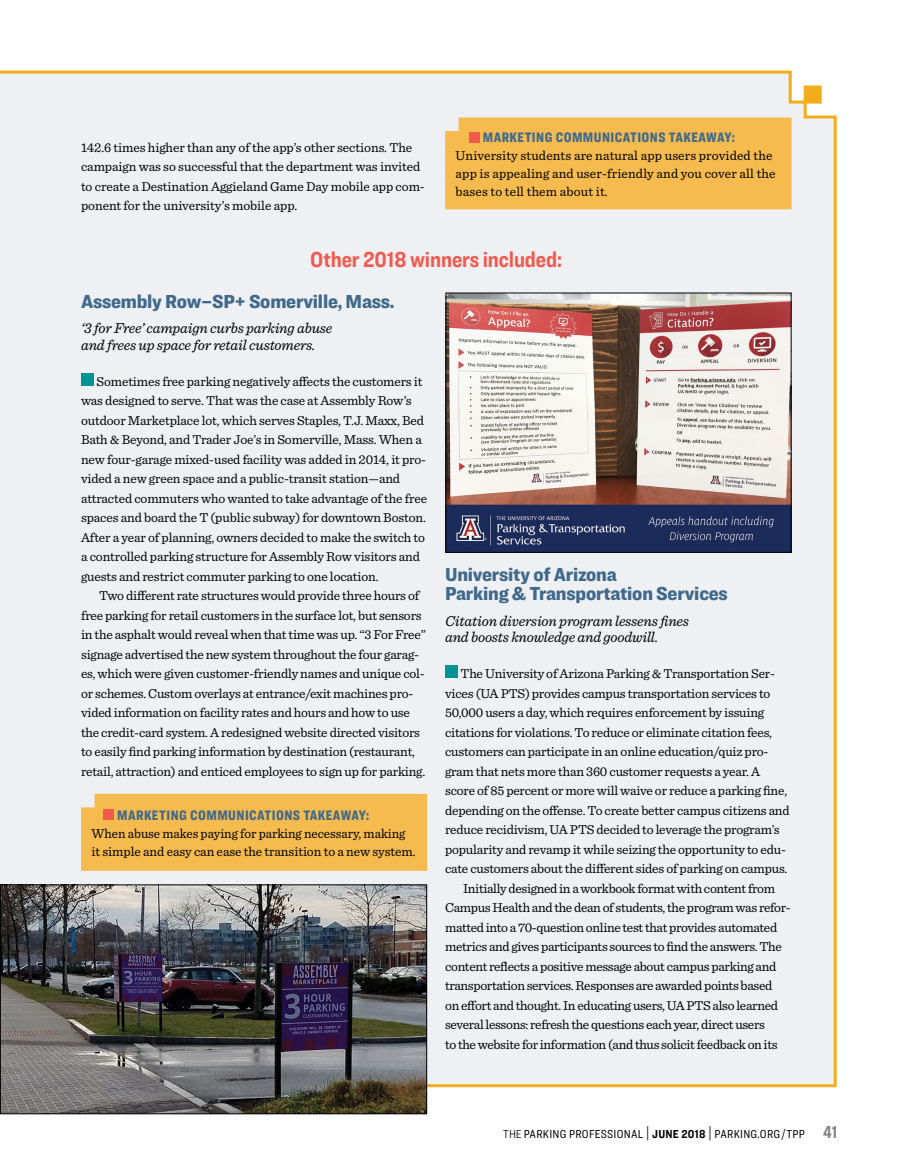
<style>
.page{position:relative;width:905px;height:1175px;background:#fff}
.page>*{position:absolute;margin:0;border:0;box-sizing:border-box;transform-origin:0 0}
.Feature_Deck{font:700 22.5px "Ringside Condensed";letter-spacing:-.005em;color:#f15b4f}
.Subhead{font:900 19.5px/19.5px "Ringside Condensed";letter-spacing:-.01em;color:#40698c;scale:1.1 1}
.Temp_Subsub{font:italic 15px/16.5px "Sentinel";letter-spacing:-.01em;color:#000}
.Text_Sentinel_NI{font:900 14.25px "Ringside Compressed";letter-spacing:.03em;color:#40698c;scale:1.05 1}
.Text_Sentinel_NI-2{font:13.5px/19.5px "Sentinel";letter-spacing:-.015em;color:#000}
.Text_Sentinel{font:13.5px/19.5px "Sentinel";letter-spacing:-.02em;color:#000}
.Text_Sentinel_NI-3{font:13.5px/18px "Sentinel";letter-spacing:.01em;color:#000}
.t1{font:12px "Ringside Condensed";letter-spacing:.02em;color:#000}
.s1{font-weight:300}
.s2{font-size:15.6px}
.s3{font-weight:700}
.s4{font-family:"Ringside Compressed";font-weight:700;font-size:18px;color:#808285}
</style>
<div class="page">
<div style="left:0;top:70px;width:837px;height:1018px;background:#eff0f3"></div>
<div style="left:806px;top:88px;width:14px;height:14px;background:#f3ad1c"></div>
<div style="left:81px;top:373px;width:13px;height:13px;background:#009394"></div>
<div style="left:445px;top:665px;width:12px;height:13px;background:#009394"></div>
<img style="left:2px;top:886px;width:423px;height:226px">
<div style="left:0;top:884px;width:427px;height:230px;border:1px solid #000"></div>
<img style="left:447px;top:294px;width:342px;height:257px">
<div style="left:445px;top:292px;width:346px;height:261px;border:1px solid #000"></div>
<div style="left:81px;top:794px;width:346px;height:76px;background:#f6bb4e"></div>
<div style="left:104px;top:810px;width:10px;height:10px;background:#f15b4f"></div>
<div style="left:445px;top:117px;width:346px;height:92px;background:#f6bb4e"></div>
<div style="left:469px;top:132px;width:10px;height:10px;background:#f15b4f"></div>
<p class="Text_Sentinel_NI" style="left:483px;top:127px;width:241px">MARKETING COMMUNICATIONS TAKEAWAY:</p>
<p class="Text_Sentinel_NI-3" style="left:455px;top:146px;width:321px">University students are natural app users provided the app is appealing and user-friendly and you cover all the bases to tell them about it.</p>
<p class="Text_Sentinel" style="left:81px;top:136px;width:345px">142.6 times higher than any of the app’s other sections. The campaign was so successful that the department was invited to create a Destination Aggieland Game Day mobile app com&shy;ponent for the university’s mobile app.</p>
<p class="Feature_Deck" style="left:310px;top:243px;width:253px">Other 2018 winners included:</p>
<p class="Subhead" style="left:81px;top:291px;width:286px">Assembly Row–SP+ Somerville, Mass.</p>
<p class="Temp_Subsub" style="left:81px;top:319px;width:253px">‘3 for Free’ campaign curbs parking abuse and frees up space for retail customers.</p>
<p class="Text_Sentinel_NI-2" style="left:81px;top:370px;width:347px;text-indent:15px">Sometimes free parking negatively affects the customers it was designed to serve. That was the case at Assembly Row’s outdoor Marketplace lot, which serves Staples, T.J. Maxx, Bed Bath &amp; Beyond, and Trader Joe’s in Somerville, Mass. When a new four-garage mixed-used facility was added in 2014, it pro&shy;vided a new green space and a public-transit station—and attracted commuters who wanted to take advantage of the free spaces and board the T (public subway) for downtown Boston.<br>After a year of planning, owners decided to make the switch to a controlled parking structure for Assembly Row visitors and guests and restrict commuter parking to one location.</p>
<p class="Text_Sentinel" style="left:81px;top:585px;width:346px;text-indent:18px">Two different rate structures would provide three hours of free parking for retail customers in the surface lot, but sensors in the asphalt would reveal when that time was up. “3 For Free” signage advertised the new system throughout the four garag&shy;es, which were given customer-friendly names and unique col&shy;or schemes. Custom overlays at entrance/exit machines pro&shy;vided information on facility rates and hours and how to use the credit-card system. A redesigned website directed visitors to easily find parking information by destination (restaurant, retail, attraction) and enticed employees to sign up for parking.</p>
<p class="Subhead" style="left:445px;top:564px;width:258px">University of Arizona<br>Parking &amp; Transportation Services</p>
<p class="Temp_Subsub" style="left:445px;top:611px;width:245px">Citation diversion program lessens fines and boosts knowledge and goodwill.</p>
<p class="Text_Sentinel_NI-2" style="left:445px;top:663px;width:346px;text-indent:15px">The University of Arizona Parking &amp; Transportation Ser&shy;vices (UA PTS) provides campus transportation services to 50,000 users a day, which requires enforcement by issuing citations for violations. To reduce or eliminate citation fees, customers can participate in an online education/quiz pro&shy;gram that nets more than 360 customer requests a year. A score of 85 percent or more will waive or reduce a parking fine, depending on the offense. To create better campus citizens and reduce recidivism, UA PTS decided to leverage the program’s popularity and revamp it while seizing the opportunity to edu&shy;cate customers about the different sides of parking on campus.</p>
<p class="Text_Sentinel" style="left:445px;top:877px;width:347px;text-indent:18px">Initially designed in a workbook format with content from Campus Health and the dean of students, the program was refor&shy;matted into a 70-question online test that provides automated metrics and gives participants sources to find the answers. The content reflects a positive message about campus parking and transportation services. Responses are awarded points based<br>on effort and thought. In educating users, UA PTS also learned several lessons: refresh the questions each year, direct users<br>to the website for information (and thus solicit feedback on its</p>
<p class="Text_Sentinel_NI" style="left:117px;top:805px;width:241px">MARKETING COMMUNICATIONS TAKEAWAY:</p>
<p class="Text_Sentinel_NI-2" style="left:92px;top:823px;width:326px;line-height:18px">When abuse makes paying for parking necessary, making it simple and easy can ease the transition to a new system.</p>
<p class="t1" style="left:503px;top:1125px;width:335px"><span class="s1">THE</span> PARKING PROFESSIONAL <span class="s2">|</span> <span class="s3">JUNE 2018</span> <span class="s2">|</span> PARKING.ORG/TPP <span class="s4">41</span></p>
</div>
